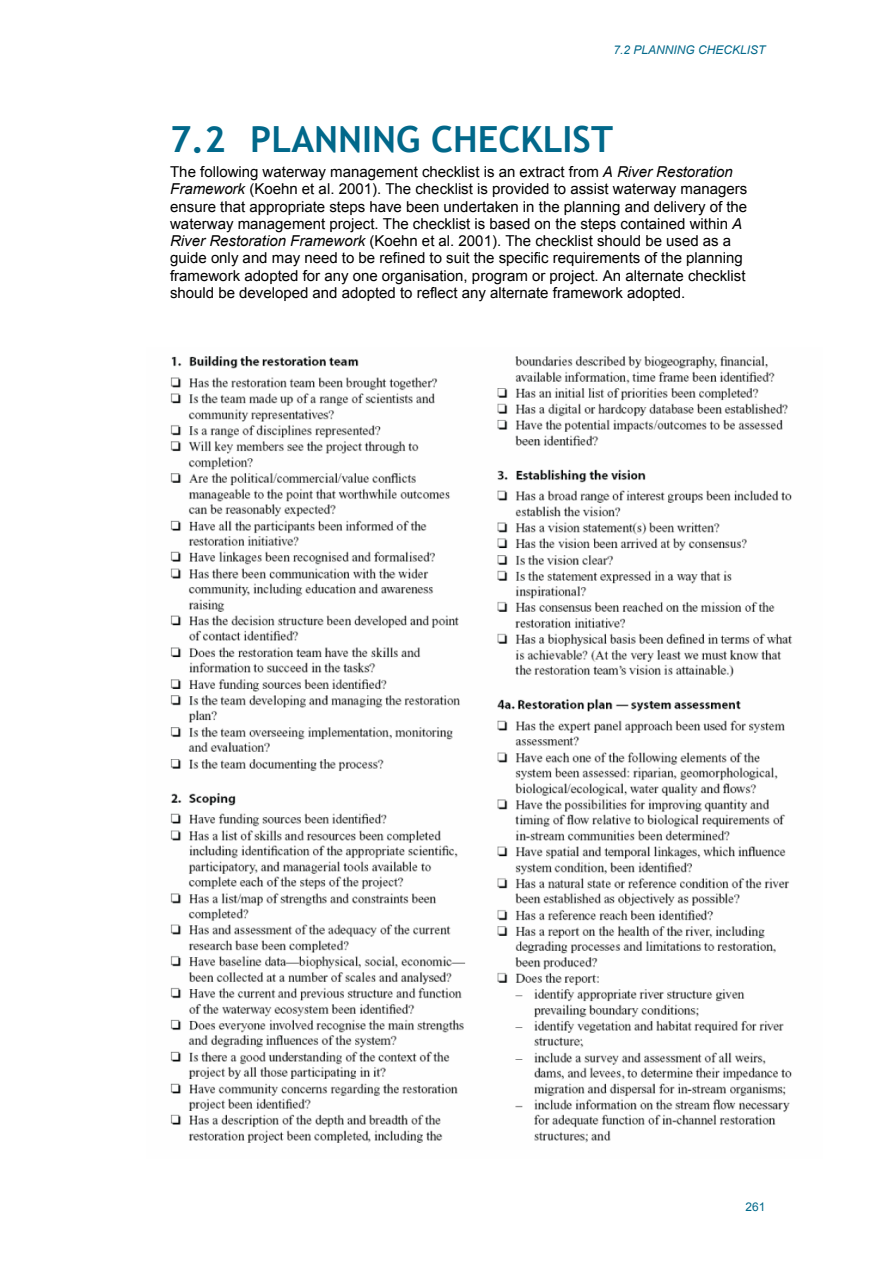
<style>
.page{position:relative;width:893px;height:1263px;background:#fff}
.page>*{position:absolute;margin:0;border:0;box-sizing:border-box;transform-origin:0 0}
.t1{font:700 36px "Trebuchet MS";color:#01688a}
.t2{font:15px/17.2px "Arial";color:#000}
.t3{font:italic 12px "Arial";color:#01688a}
.t4{font:12px "Arial";color:#01688a}
.s1{font-style:italic}
</style>
<div class="page">
<img style="left:170px;top:356px;width:623px;height:787px">
<p class="t3" style="left:614px;top:42px;width:153px">7.2 PLANNING CHECKLIST</p>
<h1 class="t1" style="left:170px;top:117px;width:444px">7.2 PLANNING CHECKLIST</h1>
<p class="t2" style="left:170px;top:163px;width:579px">The following waterway management checklist is an extract from <span class="s1">A River Restoration Framework</span> (Koehn et al. 2001). The checklist is provided to assist waterway managers ensure that appropriate steps have been undertaken in the planning and delivery of the waterway management project. The checklist is based on the steps contained within <span class="s1">A River Restoration Framework</span> (Koehn et al. 2001). The checklist should be used as a guide only and may need to be refined to suit the specific requirements of the planning framework adopted for any one organisation, program or project. An alternate checklist should be developed and adopted to reflect any alternate framework adopted.</p>
<p class="t4" style="left:745px;top:1199px;width:21px">261</p>
</div>
